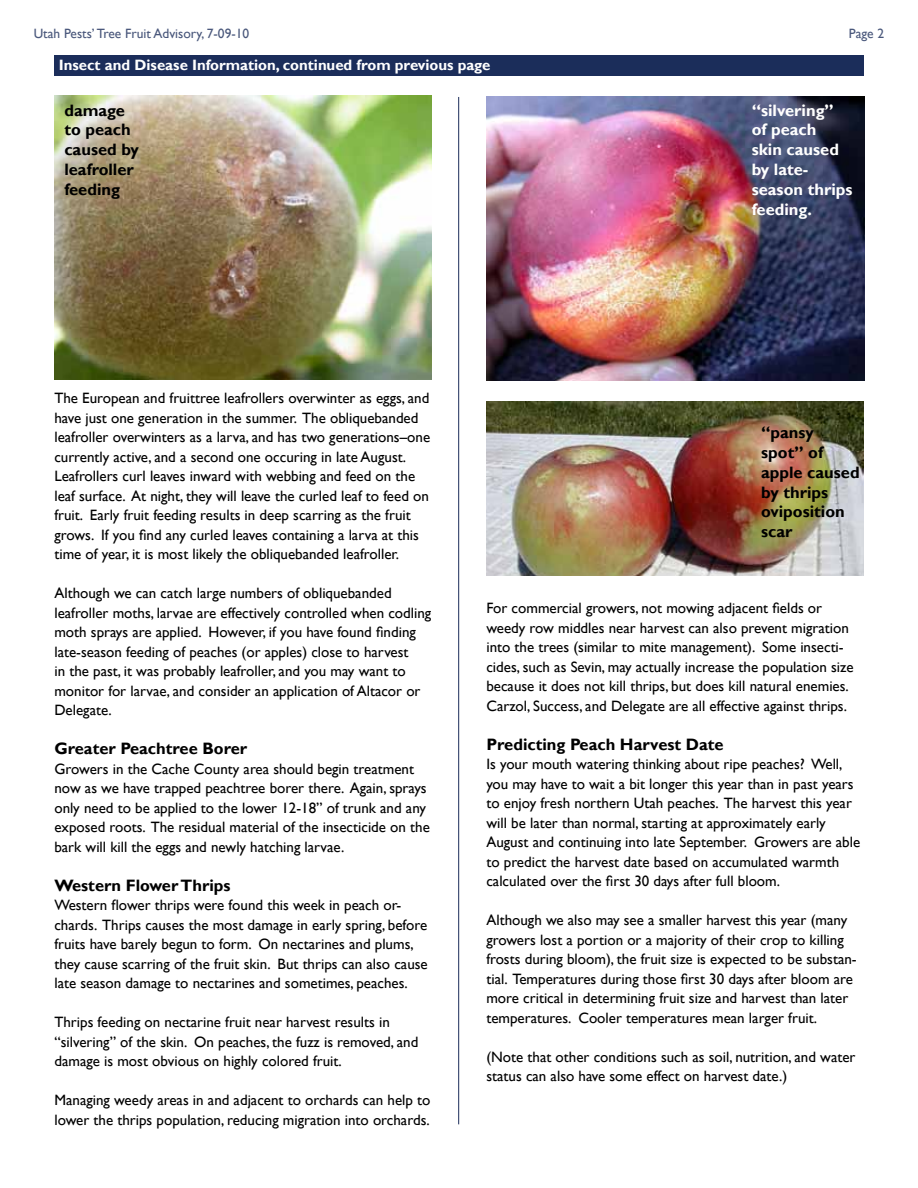
<style>
.page{position:relative;width:918px;height:1188px;background:#fff}
.page>*{position:absolute;margin:0;border:0;box-sizing:border-box;transform-origin:0 0}
.t1{font:700 16.5px/19.8px "Gill Sans";color:#000}
.t2{font:700 16.5px/19.8px "Gill Sans";color:#fff}
.t3{font:15px/19.5px "Gill Sans";color:#000}
.t4{font:700 15px "Gill Sans";color:#fff}
.t5{font:13.5px "Gill Sans";color:#49577b}
</style>
<div class="page">
<div style="left:54px;top:55px;width:810px;height:21px;background:#1b2d5a"></div>
<hr style="left:458px;top:97px;width:1px;height:1027px;background:#1b2d5a">
<img style="left:54px;top:96px;width:378px;height:283px">
<img style="left:486px;top:401px;width:378px;height:175px">
<img style="left:486px;top:97px;width:378px;height:283px">
<p class="t5" style="left:34px;top:25px;width:217px">Utah Pests’ Tree Fruit Advisory, 7-09-10</p>
<p class="t5" style="left:849px;top:25px;width:37px">Page 2</p>
<p class="t4" style="left:59px;top:56px;width:433px">Insect and Disease Information, continued from previous page</p>
<p class="t1" style="left:64px;top:101px;width:76px">damage to peach caused by leafroller feeding</p>
<p class="t2" style="left:752px;top:101px;width:102px">“silvering” of peach<br>skin caused by late&shy;season thrips feeding.</p>
<p class="t3" style="left:54px;top:389px;width:377px">The European and fruittree leafrollers overwinter as eggs, and have just one generation in the summer. The obliquebanded leafroller overwinters as a larva, and has two generations–one currently active, and a second one occuring in late August.<br>Leafrollers curl leaves inward with webbing and feed on the leaf surface. At night, they will leave the curled leaf to feed on fruit. Early fruit feeding results in deep scarring as the fruit grows. If you find any curled leaves containing a larva at this time of year, it is most likely the obliquebanded leafroller.</p>
<p class="t3" style="left:54px;top:584px;width:378px">Although we can catch large numbers of obliquebanded leafroller moths, larvae are effectively controlled when codling moth sprays are applied. However, if you have found finding late-season feeding of peaches (or apples) close to harvest<br>in the past, it was probably leafroller, and you may want to monitor for larvae, and consider an application of Altacor or Delegate.</p>
<p class="t1" style="left:54px;top:739px;width:194px">Greater Peachtree Borer</p>
<p class="t3" style="left:54px;top:759px;width:377px">Growers in the Cache County area should begin treatment now as we have trapped peachtree borer there. Again, sprays only need to be applied to the lower 12-18” of trunk and any exposed roots. The residual material of the insecticide on the bark will kill the eggs and newly hatching larvae.</p>
<p class="t1" style="left:54px;top:876px;width:178px">Western Flower Thrips</p>
<p class="t3" style="left:54px;top:896px;width:375px">Western flower thrips were found this week in peach or&shy;chards. Thrips causes the most damage in early spring, before fruits have barely begun to form. On nectarines and plums, they cause scarring of the fruit skin. But thrips can also cause late season damage to nectarines and sometimes, peaches.</p>
<p class="t3" style="left:54px;top:1013px;width:366px">Thrips feeding on nectarine fruit near harvest results in “silvering” of the skin. On peaches, the fuzz is removed, and damage is most obvious on highly colored fruit.</p>
<p class="t3" style="left:54px;top:1091px;width:378px">Managing weedy areas in and adjacent to orchards can help to lower the thrips population, reducing migration into orchards.</p>
<p class="t1" style="left:761px;top:423px;width:100px">“pansy spot” of apple caused by thrips oviposition scar</p>
<p class="t3" style="left:486px;top:599px;width:369px">For commercial growers, not mowing adjacent fields or weedy row middles near harvest can also prevent migration into the trees (similar to mite management). Some insecti&shy;cides, such as Sevin, may actually increase the population size because it does not kill thrips, but does kill natural enemies.<br>Carzol, Success, and Delegate are all effective against thrips.</p>
<p class="t1" style="left:486px;top:735px;width:239px">Predicting Peach Harvest Date</p>
<p class="t3" style="left:486px;top:755px;width:375px">Is your mouth watering thinking about ripe peaches? Well, you may have to wait a bit longer this year than in past years to enjoy fresh northern Utah peaches. The harvest this year will be later than normal, starting at approximately early August and continuing into late September. Growers are able to predict the harvest date based on accumulated warmth calculated over the first 30 days after full bloom.</p>
<p class="t3" style="left:486px;top:911px;width:372px">Although we also may see a smaller harvest this year (many growers lost a portion or a majority of their crop to killing frosts during bloom), the fruit size is expected to be substan&shy;tial. Temperatures during those first 30 days after bloom are more critical in determining fruit size and harvest than later temperatures. Cooler temperatures mean larger fruit.</p>
<p class="t3" style="left:486px;top:1047px;width:371px">(Note that other conditions such as soil, nutrition, and water status can also have some effect on harvest date.)</p>
</div>
